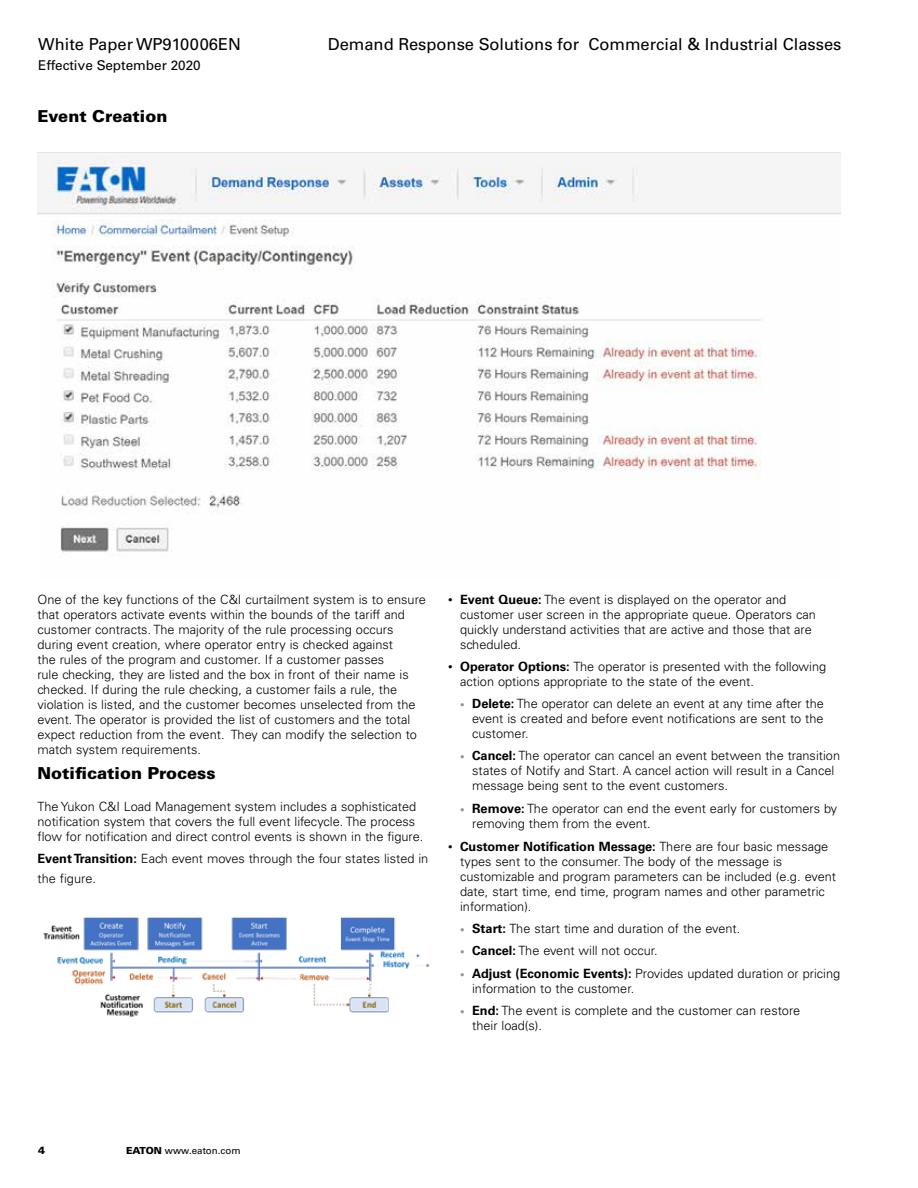
<style>
.page{position:relative;width:918px;height:1188px;background:#fff}
.page>*{position:absolute;margin:0;border:0;box-sizing:border-box;transform-origin:0 0}
.t1{font:16.5px "Univers LT Std";color:#000}
.t2{font:900 16.5px "Univers LT Std";color:#000}
.t3{font:13.5px "Univers LT Std";color:#000}
.t4{font:300 12.75px/15px "Univers LT Std";color:#000}
.t5{font:900 10.5px "Univers LT Std";color:#000}
.t6{font:9.75px "Univers LT Std";color:#000}
.s1{font-weight:700}
.s2{font-size:9px}
.s3{font-size:9px;color:#939598}
.s4{font-weight:900}
</style>
<div class="page">
<img style="left:38px;top:153px;width:803px;height:399px">
<img style="left:43px;top:917px;width:387px;height:101px">
<p class="t1" style="left:38px;top:35px;width:204px">White Paper WP910006EN</p>
<p class="t3" style="left:38px;top:57px;width:164px">Effective September 2020</p>
<p class="t2" style="left:38px;top:106px;width:131px">Event Creation</p>
<p class="t1" style="left:328px;top:35px;width:515px">Demand Response Solutions for Commercial &amp; Industrial Classes</p>
<p class="t4" style="left:38px;top:592px;width:390px">One of the key functions of the C&amp;I curtailment system is to ensure that operators activate events within the bounds of the tariff and customer contracts. The majority of the rule processing occurs during event creation, where operator entry is checked against<br>the rules of the program and customer. If a customer passes<br>rule checking, they are listed and the box in front of their name is checked. If during the rule checking, a customer fails a rule, the violation is listed, and the customer becomes unselected from the event. The operator is provided the list of customers and the total expect reduction from the event. They can modify the selection to match system requirements.</p>
<p class="t2" style="left:38px;top:763px;width:180px">Notification Process</p>
<p class="t4" style="left:38px;top:799px;width:387px">The Yukon C&amp;I Load Management system includes a sophisticated notification system that covers the full event lifecycle. The process flow for notification and direct control events is shown in the figure.</p>
<p class="t4" style="left:38px;top:849px;width:392px;line-height:19.5px"><span class="s1">Event Transition:</span> Each event moves through the four states listed in the figure.</p>
<p class="t4" style="left:460px;top:592px;width:357px;text-indent:-12px"><span class="s2">•</span> <span class="s1">Event Queue:</span> The event is displayed on the operator and customer user screen in the appropriate queue. Operators can quickly understand activities that are active and those that are scheduled.</p>
<p class="t4" style="left:460px;top:659px;width:368px;text-indent:-12px"><span class="s2">•</span> <span class="s1">Operator Options:</span> The operator is presented with the following action options appropriate to the state of the event.</p>
<p class="t4" style="left:472px;top:696px;width:353px;text-align:justify;text-indent:-12px"><span class="s3">•</span> <span class="s1">Delete:</span> The operator can delete an event at any time after the event is created and before event notifications are sent to the customer.</p>
<p class="t4" style="left:472px;top:748px;width:369px;text-indent:-12px"><span class="s3">•</span> <span class="s1">Cancel:</span> The operator can cancel an event between the transition states of Notify and Start. A cancel action will result in a Cancel message being sent to the event customers.</p>
<p class="t4" style="left:472px;top:801px;width:367px;text-indent:-12px"><span class="s3">•</span> <span class="s1">Remove:</span> The operator can end the event early for customers by removing them from the event.</p>
<p class="t4" style="left:460px;top:839px;width:378px;text-indent:-12px"><span class="s2">•</span> <span class="s1">Customer Notification Message:</span> There are four basic message types sent to the consumer. The body of the message is customizable and program parameters can be included (e.g. event date, start time, end time, program names and other parametric information).</p>
<p class="t4" style="left:460px;top:921px;width:282px"><span class="s3">•</span> <span class="s1">Start:</span> The start time and duration of the event.</p>
<p class="t4" style="left:460px;top:943px;width:199px"><span class="s3">•</span> <span class="s1">Cancel:</span> The event will not occur.</p>
<p class="t4" style="left:472px;top:966px;width:370px;text-indent:-12px"><span class="s3">•</span> <span class="s1">Adjust (Economic Events):</span> Provides updated duration or pricing information to the customer.</p>
<p class="t4" style="left:472px;top:1003px;width:330px;text-indent:-12px"><span class="s3">•</span> <span class="s1">End:</span> The event is complete and the customer can restore their load(s).</p>
<p class="t5" style="left:38px;top:1144px;width:9px">4</p>
<p class="t6" style="left:126px;top:1145px;width:116px"><span class="s4">EATON</span> www.eaton.com</p>
</div>
